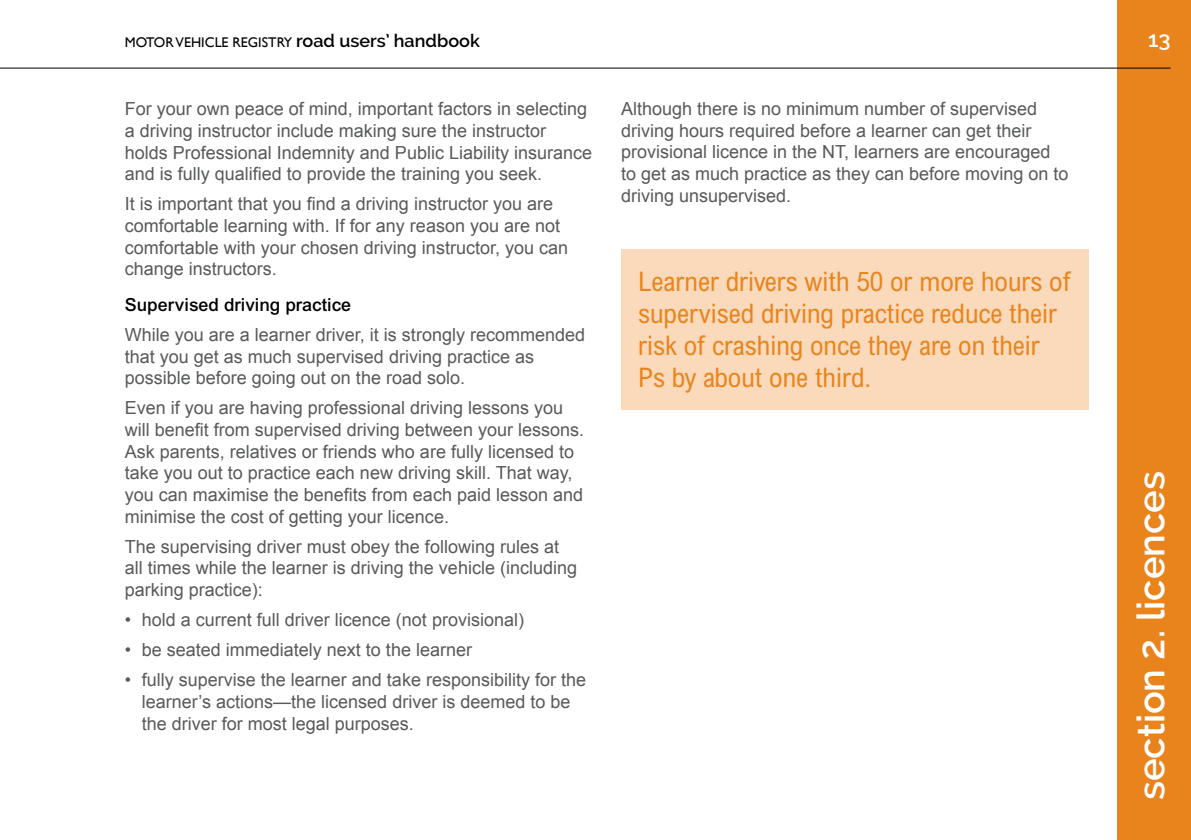
<style>
.page{position:relative;width:1191px;height:840px;background:#fff}
.page>*{position:absolute;margin:0;border:0;box-sizing:border-box;transform-origin:0 0}
.t1{font:600 38px "Raleway";color:#fff}
.t2{font:condensed 27px/32px "Arial";color:#e9841d}
.t3{font:600 22px "Raleway";color:#fff}
.t4{font:18px/21.6px "Arial";color:#58595b}
.t5{font:500 18px "Arial";color:#000}
.t6{font:14px "Gill Sans";color:#000}
.s1{font-family:"Raleway";font-weight:600;font-size:18px}
</style>
<div class="page">
<div style="left:1117px;top:0;width:74px;height:839px;background:#e9841d"></div>
<hr style="left:0;top:68px;width:1170px;height:1px;background:#000">
<div style="left:621px;top:249px;width:468px;height:160px;background:#fadabb"></div>
<p class="t6" style="left:125px;top:34px;width:356px">MOTOR VEHICLE REGISTRY <span class="s1">road users’ handbook</span></p>
<p class="t4" style="left:125px;top:98px;width:469px">For your own peace of mind, important factors in selecting a driving instructor include making sure the instructor holds Professional Indemnity and Public Liability insurance and is fully qualified to provide the training you seek.</p>
<p class="t4" style="left:125px;top:193px;width:445px">It is important that you find a driving instructor you are comfortable learning with. If for any reason you are not comfortable with your chosen driving instructor, you can change instructors.</p>
<p class="t5" style="left:125px;top:294px;width:228px">Supervised driving practice</p>
<p class="t4" style="left:125px;top:324px;width:462px">While you are a learner driver, it is strongly recommended that you get as much supervised driving practice as possible before going out on the road solo.</p>
<p class="t4" style="left:125px;top:397px;width:461px">Even if you are having professional driving lessons you will benefit from supervised driving between your lessons.<br>Ask parents, relatives or friends who are fully licensed to take you out to practice each new driving skill. That way, you can maximise the benefits from each paid lesson and minimise the cost of getting your licence.</p>
<p class="t4" style="left:125px;top:535px;width:454px">The supervising driver must obey the following rules at all times while the learner is driving the vehicle (including parking practice):</p>
<p class="t4" style="left:125px;top:608px;width:401px">• hold a current full driver licence (not provisional)</p>
<p class="t4" style="left:125px;top:639px;width:349px">• be seated immediately next to the learner</p>
<p class="t4" style="left:142px;top:669px;width:446px;text-indent:-17px">• fully supervise the learner and take responsibility for the learner’s actions—the licensed driver is deemed to be the driver for most legal purposes.</p>
<p class="t4" style="left:621px;top:98px;width:449px">Although there is no minimum number of supervised driving hours required before a learner can get their provisional licence in the NT, learners are encouraged to get as much practice as they can before moving on to driving unsupervised.</p>
<h2 class="t2" style="left:638px;top:265px;width:434px">Learner drivers with 50 or more hours of supervised driving practice reduce their risk of crashing once they are on their Ps by about one third.</h2>
<p class="t3" style="left:1148px;top:27px;width:24px">13</p>
<h1 class="t1" style="left:1129px;top:799px;width:330px;rotate:-90deg">section 2. licences</h1>
</div>
